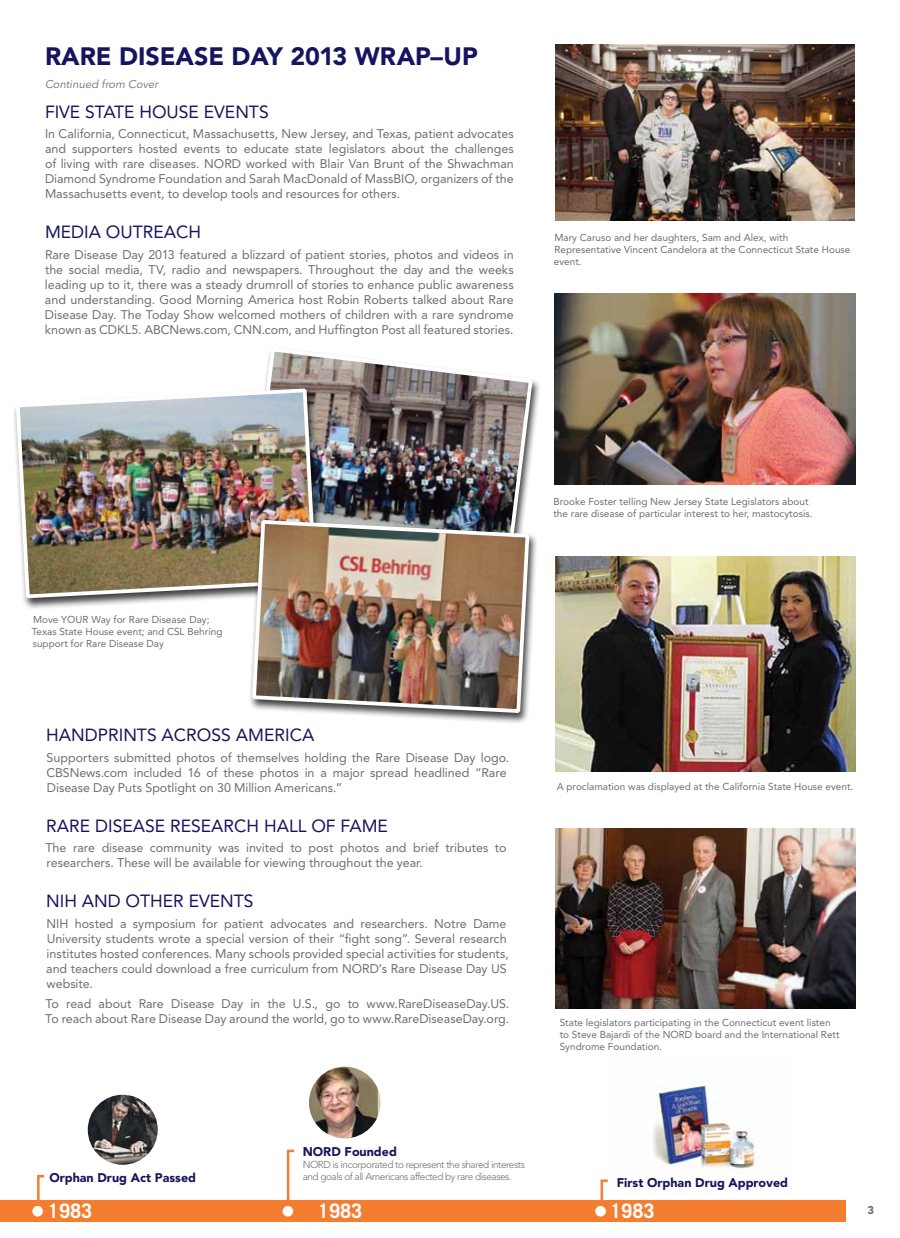
<style>
.page{position:relative;width:900px;height:1238px;background:#fff}
.page>*{position:absolute;margin:0;border:0;box-sizing:border-box;transform-origin:0 0}
.t1{font:900 25px "Avenir";color:#16145f}
.t2{font:700 20px "Trade Gothic";color:#fff}
.t3{font:17.5px "Avenir";color:#16145f}
.t4{font:12.5px/15px "Avenir";letter-spacing:-.005em;color:#6d6e71}
.t5{font:900 12.5px "Avenir";color:#16145f}
.t6{font:italic 11.25px "Avenir";letter-spacing:.005em;color:#6d6e71}
.t7{font:900 11.25px "Avenir";color:#6d6e71}
.t8{font:10px/12px "Avenir";color:#6d6e71}
.t9{font:300 10px/12px "Avenir";letter-spacing:-.045em;color:#6d6e71}
</style>
<div class="page">
<img style="left:653px;top:1085px;width:111px;height:87px">
<div style="left:0;top:1200px;width:846px;height:22px;background:#f47d30"></div>
<svg style="left:601px;top:1179px;width:7px;height:38px"></svg>
<svg style="left:287px;top:1149px;width:7px;height:51px"></svg>
<div style="left:32px;top:1205px;width:11px;height:11px;background:#fff;border-radius:50%"></div>
<div style="left:283px;top:1205px;width:10px;height:11px;background:#fff;border-radius:50%"></div>
<div style="left:595px;top:1205px;width:11px;height:11px;background:#fff;border-radius:50%"></div>
<svg style="left:37px;top:1175px;width:7px;height:25px"></svg>
<img style="left:88px;top:1094px;width:70px;height:70px;border-radius:35px">
<img style="left:309px;top:1066px;width:72px;height:72px;border-radius:36px">
<img style="left:555px;top:557px;width:300px;height:214px">
<img style="left:555px;top:44px;width:300px;height:176px">
<img style="left:555px;top:828px;width:300px;height:181px">
<img style="left:555px;top:294px;width:300px;height:190px">
<img style="left:265px;top:351px;width:270px;height:167px">
<div style="left:12px;top:387px;width:314px;height:223px;background:#000;opacity:.75"></div>
<img style="left:14px;top:386px;width:305px;height:214px">
<div style="left:248px;top:518px;width:290px;height:206px;background:#000;opacity:.75"></div>
<img style="left:250px;top:518px;width:281px;height:197px">
<h1 class="t1" style="left:45px;top:41px;width:205px">Rare Disease Day</h1>
<h1 class="t1" style="left:290px;top:41px;width:189px">2013 Wrap–up</h1>
<p class="t6" style="left:45px;top:77px;width:115px">Continued from Cover</p>
<h3 class="t3" style="left:45px;top:102px;width:225px">Five State House Events</h3>
<p class="t4" style="left:45px;top:126px;width:470px;text-align:justify">I n California, Connecticut, M assachusetts, New Jersey, and Texas, patient advocates and supporters hosted events to educate state legislators about the challenges of living with rare diseases. NORD worked with Blair Van Brunt of the Shwachman Diamond Syndrome Foundation and Sarah MacDonald of MassBIO, organizers of the M assachusetts event, to develop tools and resources for others.</p>
<h3 class="t3" style="left:45px;top:222px;width:144px">M edia Outreach</h3>
<p class="t4" style="left:45px;top:247px;width:470px;text-align:justify">Rare Disease Day 2013 featured a blizzard of patient stories, photos and videos in the social media, TV, radio and newspapers. Throughout the day and the weeks leading up to it, there was a steady drumroll of stories to enhance public awareness and understanding. Good Morning America host Robin Roberts talked about Rare Disease Day. The Today Show welcomed mothers of children with a rare syndrome known as CDKL5. ABCNews.com, CNN.com, and Huffington Post all featured stories.</p>
<p class="t8" style="left:554px;top:231px;width:298px">Mary Caruso and her daughters, Sam and Alex, with<br>Representative Vincent Candelora at the Connecticut State House event.</p>
<p class="t8" style="left:553px;top:496px;width:261px">Brooke Foster telling New Jersey State Legislators about the rare disease of particular interest to her, mastocytosis.</p>
<p class="t8" style="left:32px;top:613px;width:192px;text-indent:60px">Way for Rare Disease Day;<br>Texas State House event; and CSL Behring support for Rare Disease Day</p>
<p class="t8" style="left:33px;top:613px;width:42px">M ove YOUR</p>
<h3 class="t3" style="left:46px;top:724px;width:38px">Handp</h3>
<h3 class="t3" style="left:108px;top:724px;width:208px">rints Across America</h3>
<p class="t4" style="left:47px;top:749px;width:464px">Supporters submitted photos of themselves holding the Rare Disease Day logo.<br>CBSNews.com included 16 of these photos in a major spread headlined “Rare<br>Disease Day Puts Spotlight on 30 M illion Americans.”</p>
<h3 class="t3" style="left:46px;top:815px;width:343px">Rare Disease Research Hall of Fame</h3>
<p class="t4" style="left:45px;top:840px;width:463px">The rare disease community was invited to post photos and brief tributes to researchers. These will be available for viewing throughout the year.</p>
<h3 class="t3" style="left:46px;top:891px;width:209px">NIH and Other Events</h3>
<p class="t4" style="left:46px;top:916px;width:464px">NI H hosted a symposium for patient advocates and researchers. Notre Dame U niversity students wrote a special version of their “fight song”. Several research institutes hosted conferences. M any schools provided special activities for students, and teachers could download a free curriculum from NORD’s Rare Disease Day US website.</p>
<p class="t4" style="left:45px;top:996px;width:466px">To read about Rare Disease Day in the U.S., go to www.RareDiseaseDay.US .<br>To reach about Rare Disease Day around the world, go to www.RareDiseaseDay.org.</p>
<p class="t8" style="left:557px;top:780px;width:298px">A proclamation was displayed at the California State House event.</p>
<p class="t8" style="left:560px;top:1016px;width:281px">State legislators participating in the Connecticut event listen to Steve Bajardi of the NORD board and the I nternational Rett<br>Syndrome Foundation.</p>
<p class="t5" style="left:49px;top:1169px;width:148px">Orphan Drug Act Passed</p>
<p class="t5" style="left:303px;top:1144px;width:96px">NORD Founded</p>
<p class="t9" style="left:303px;top:1158px;width:224px">NORD is incorporated to represent the shared interests and goals of all Americans affected by rare diseases.</p>
<p class="t5" style="left:617px;top:1175px;width:173px">First Orphan Drug Approved</p>
<h2 class="t2" style="left:48px;top:1198px;width:46px">1983</h2>
<h2 class="t2" style="left:318px;top:1198px;width:46px">1983</h2>
<h2 class="t2" style="left:610px;top:1198px;width:46px">1983</h2>
<p class="t7" style="left:867px;top:1203px;width:8px">3</p>
</div>
